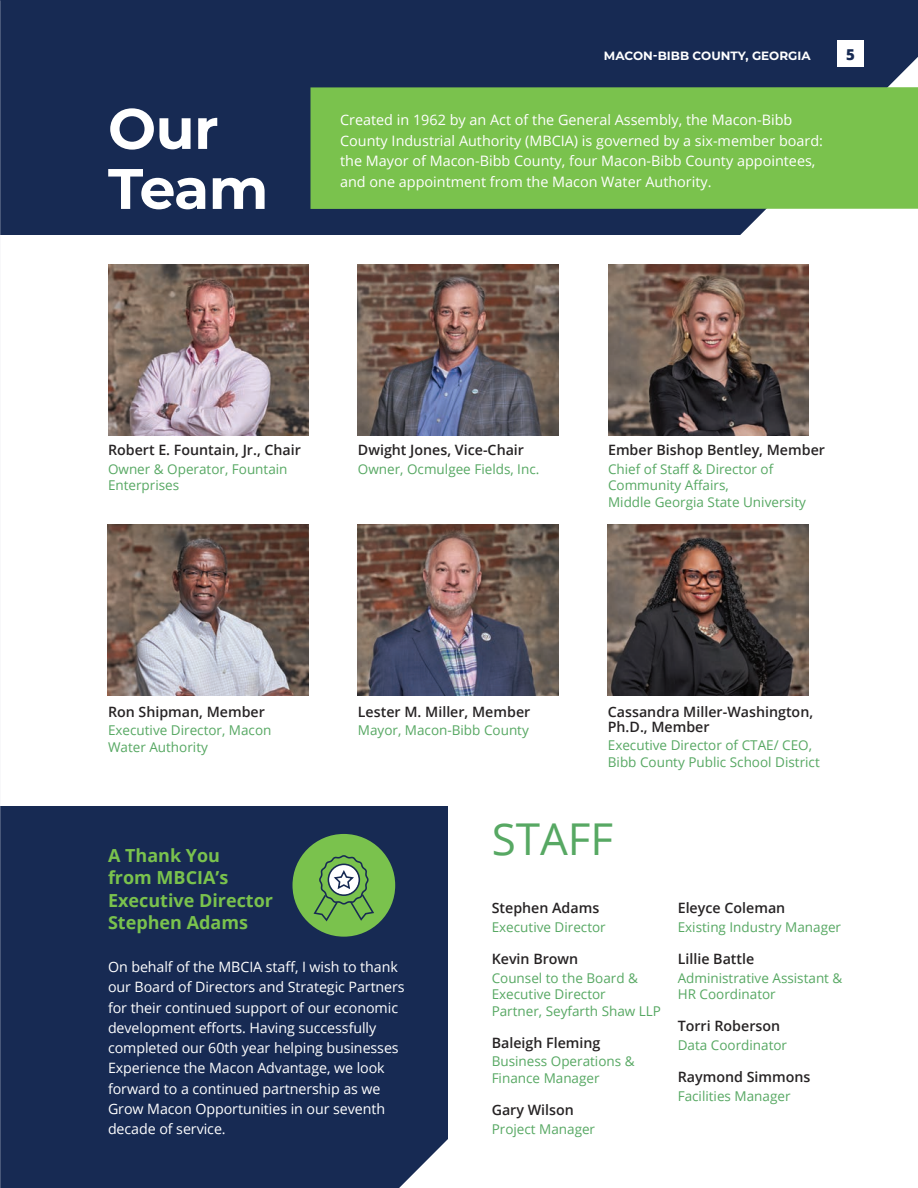
<style>
.page{position:relative;width:918px;height:1188px;background:#fff}
.page>*{position:absolute;margin:0;border:0;box-sizing:border-box;transform-origin:0 0}
.H1-bold_38pt{font:700 57px/60px "Montserrat";letter-spacing:-.01em;color:#fff}
.Team__titles_1{font:43.95px "Open Sans";color:#57a863}
.Body-Main{font:700 18px/22.5px "Open Sans";color:#7ac24d}
.t1{font:800 15px "Open Sans";color:#172a53}
.Body-Main-2{font:14.4px/20.4px "Open Sans";color:#fff}
.Body-Main-3{font:14.25px/20.2px "Open Sans";letter-spacing:-.005em;color:#fff}
.Team__names_1{font:600 14.25px/15px "Open Sans";color:#262324}
.Team__titles_1-2{font:13.5px/16.5px "Open Sans";color:#57a863}
.t2{font:700 12px "Montserrat";color:#fff}
</style>
<div class="page">
<div style="left:0;top:807px;width:447px;height:381px;background:#172a53"></div>
<svg style="left:399px;top:1009px;width:49px;height:179px"></svg>
<div style="left:0;top:0;width:918px;height:235px;background:#172a53"></div>
<svg style="left:740px;top:57px;width:178px;height:178px"></svg>
<img style="left:0;top:0;width:1px;height:1188px">
<div style="left:310px;top:87px;width:608px;height:122px;background:#7ac24d"></div>
<img style="left:108px;top:264px;width:201px;height:172px">
<img style="left:108px;top:524px;width:201px;height:172px">
<img style="left:358px;top:264px;width:201px;height:172px">
<img style="left:358px;top:524px;width:201px;height:172px">
<img style="left:608px;top:264px;width:201px;height:172px">
<img style="left:608px;top:524px;width:201px;height:172px">
<div style="left:292px;top:834px;width:103px;height:103px;background:#7ac24d;border-radius:50%"></div>
<svg style="left:313px;top:855px;width:61px;height:67px"></svg>
<div style="left:837px;top:40px;width:27px;height:28px;background:#fff"></div>
<p class="H1-bold_38pt" style="left:108px;top:96px;width:162px">Our<br>Team</p>
<p class="t2" style="left:604px;top:47px;width:208px">MACON-BIBB COUNTY, GEORGIA</p>
<p class="t1" style="left:846px;top:43px;width:10px">5</p>
<p class="Body-Main-2" style="left:340px;top:110px;width:484px">Created in 1962 by an Act of the General Assembly, the Macon-Bibb County Industrial Authority (MBCIA) is governed by a six-member board: the Mayor of Macon-Bibb County, four Macon-Bibb County appointees, and one appointment from the Macon Water Authority.</p>
<p class="Team__names_1" style="left:108px;top:442px;width:195px">Robert E. Fountain, Jr., Chair</p>
<p class="Team__titles_1-2" style="left:108px;top:460px;width:181px">Owner &amp; Operator, Fountain<br>Enterprises</p>
<p class="Team__names_1" style="left:358px;top:442px;width:168px">Dwight Jones, Vice-Chair</p>
<p class="Team__titles_1-2" style="left:358px;top:460px;width:183px">Owner, Ocmulgee Fields, Inc.</p>
<p class="Team__names_1" style="left:608px;top:442px;width:218px">Ember Bishop Bentley, Member</p>
<p class="Team__titles_1-2" style="left:608px;top:460px;width:167px">Chief of Staff &amp; Director of<br>Community Affairs,</p>
<p class="Team__titles_1-2" style="left:608px;top:493px;width:199px">Middle Georgia State University</p>
<p class="Team__names_1" style="left:108px;top:704px;width:158px">Ron Shipman, Member</p>
<p class="Team__titles_1-2" style="left:108px;top:722px;width:165px">Executive Director, Macon<br>Water Authority</p>
<p class="Team__names_1" style="left:358px;top:704px;width:174px">Lester M. Miller, Member</p>
<p class="Team__titles_1-2" style="left:358px;top:722px;width:172px">Mayor, Macon-Bibb County</p>
<p class="Team__names_1" style="left:608px;top:704px;width:207px">Cassandra Miller-Washington,<br>Ph.D., Member</p>
<p class="Team__titles_1-2" style="left:608px;top:737px;width:213px">Executive Director of CTAE/ CEO,<br>Bibb County Public School District</p>
<p class="Body-Main" style="left:108px;top:843px;width:167px">A Thank You<br>from MBCIA’s<br>Executive Director<br>Stephen Adams</p>
<p class="Body-Main-3" style="left:108px;top:957px;width:298px">On behalf of the MBCIA staff, I wish to thank our Board of Directors and Strategic Partners for their continued support of our economic development efforts. Having successfully completed our 60th year helping businesses Experience the Macon Advantage, we look forward to a continued partnership as we Grow Macon Opportunities in our seventh decade of service.</p>
<p class="Team__titles_1" style="left:492px;top:809px;width:123px">STAFF</p>
<p class="Team__names_1" style="left:492px;top:900px;width:109px">Stephen Adams</p>
<p class="Team__titles_1-2" style="left:492px;top:918px;width:116px">Executive Director</p>
<p class="Team__names_1" style="left:492px;top:951px;width:88px">Kevin Brown</p>
<p class="Team__titles_1-2" style="left:492px;top:969px;width:148px">Counsel to the Board &amp;<br>Executive Director</p>
<p class="Team__titles_1-2" style="left:492px;top:1002px;width:171px">Partner, Seyfarth Shaw LLP</p>
<p class="Team__names_1" style="left:492px;top:1035px;width:110px">Baleigh Fleming</p>
<p class="Team__titles_1-2" style="left:492px;top:1053px;width:144px">Business Operations &amp;<br>Finance Manager</p>
<p class="Team__names_1" style="left:492px;top:1102px;width:84px">Gary Wilson</p>
<p class="Team__titles_1-2" style="left:492px;top:1120px;width:105px">Project Manager</p>
<p class="Team__names_1" style="left:678px;top:900px;width:109px">Eleyce Coleman</p>
<p class="Team__titles_1-2" style="left:678px;top:918px;width:165px">Existing Industry Manager</p>
<p class="Team__names_1" style="left:678px;top:951px;width:78px">Lillie Battle</p>
<p class="Team__titles_1-2" style="left:678px;top:969px;width:166px">Administrative Assistant &amp;<br>HR Coordinator</p>
<p class="Team__names_1" style="left:678px;top:1018px;width:104px">Torri Roberson</p>
<p class="Team__titles_1-2" style="left:678px;top:1036px;width:111px">Data Coordinator</p>
<p class="Team__names_1" style="left:678px;top:1069px;width:134px">Raymond Simmons</p>
<p class="Team__titles_1-2" style="left:678px;top:1087px;width:114px">Facilities Manager</p>
</div>
